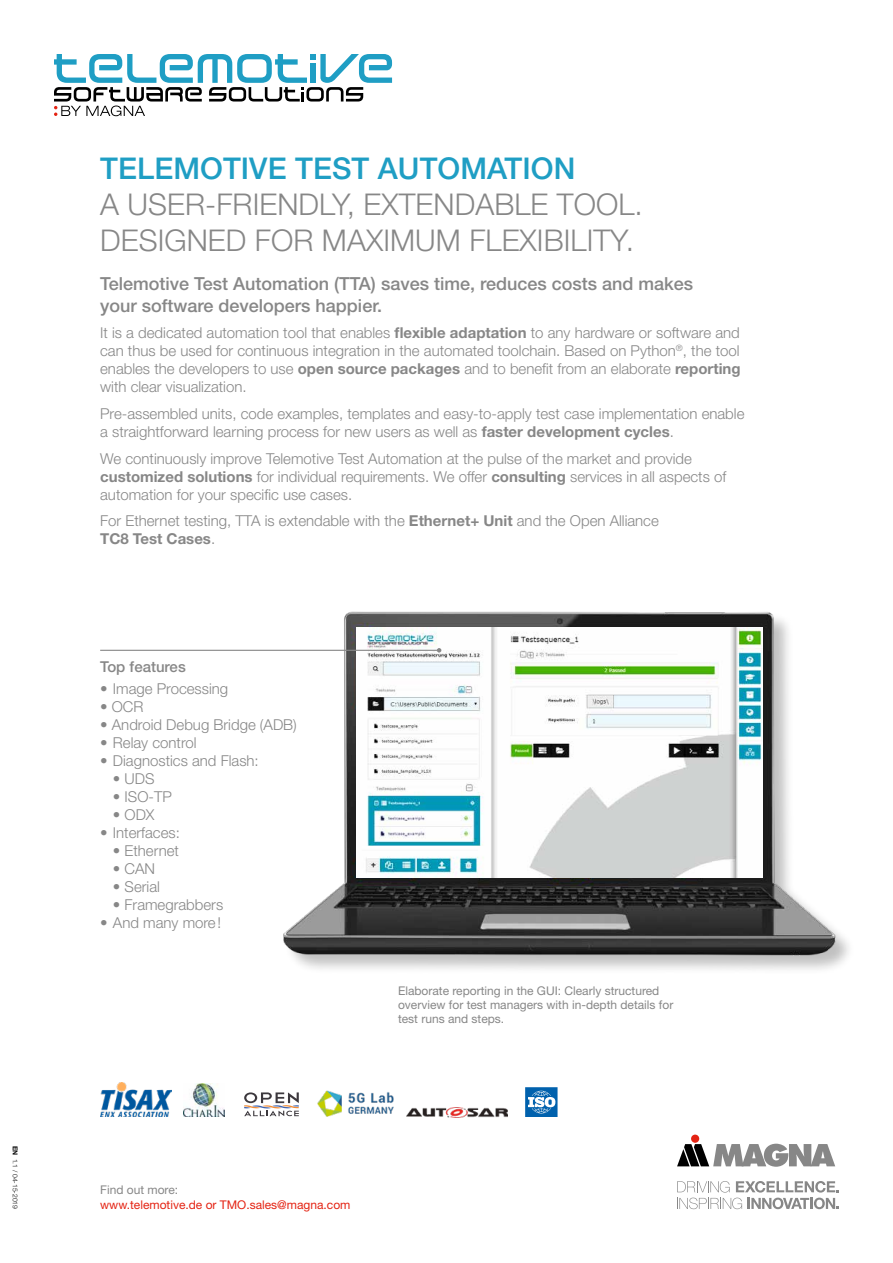
<style>
.page{position:relative;width:893px;height:1263px;background:#fff}
.page>*{position:absolute;margin:0;border:0;box-sizing:border-box;transform-origin:0 0}
.t1{font:300 30px/36px "Helvetica Neue LT Std";letter-spacing:.005em;color:#878787}
.t2{font:500 30px "Helvetica Neue LT Std";letter-spacing:.005em;color:#1f9ec4}
.t3{font:500 18px/21.6px "Helvetica Neue LT Std";color:#878787}
.t4{font:300 15px/18px "Helvetica Neue LT Std";color:#878787}
.t5{font:500 15px "Helvetica Neue LT Std";color:#878787}
.t6{font:12px/14.4px "Helvetica Neue LT Std";color:#878787}
.t7{font:12px "Helvetica Neue LT Std";color:#e42313}
.t8{font:300 6.75px "Helvetica Neue LT Std";color:#000}
.s1{font-weight:700}
.s2{font-weight:500;font-size:18px;color:#fff}
</style>
<div class="page">
<div style="left:691px;top:1134px;width:8px;height:9px;background:#e42313;border-radius:50%"></div>
<svg style="left:677px;top:1144px;width:158px;height:23px"></svg>
<svg style="left:677px;top:1181px;width:162px;height:28px"></svg>
<svg style="left:54px;top:54px;width:338px;height:62px"></svg>
<img style="left:407px;top:1107px;width:100px;height:11px">
<svg style="left:244px;top:1092px;width:55px;height:24px"></svg>
<img style="left:184px;top:1083px;width:40px;height:33px">
<img style="left:317px;top:1090px;width:77px;height:27px">
<img style="left:100px;top:1082px;width:71px;height:34px">
<svg style="left:525px;top:1087px;width:32px;height:30px"></svg>
<img style="left:249px;top:611px;width:600px;height:359px">
<svg style="left:357px;top:628px;width:405px;height:249px"></svg>
<svg style="left:357px;top:783px;width:132px;height:64px"></svg>
<img style="left:357px;top:847px;width:132px;height:30px">
<img style="left:489px;top:628px;width:247px;height:249px">
<hr style="left:100px;top:650px;width:339px;height:1px;background:#878787">
<svg style="left:437px;top:648px;width:4px;height:4px"></svg>
<p class="t8" style="left:19px;top:1146px;width:65px;rotate:90deg"><span class="s1">EN</span> 1.1 / 04-15-2019</p>
<h1 class="t2" style="left:100px;top:150px;width:477px">TELEMOTIVE TEST AUTOMATION</h1>
<h1 class="t1" style="left:100px;top:185px;width:544px">A USER-FRIENDLY, EXTENDABLE TOOL.<br>DESIGNED FOR MAXIMUM FLEXIBILITY.<span class="s2">i</span></h1>
<p class="t3" style="left:100px;top:273px;width:594px">Telemotive Test Automation (TTA) saves time, reduces costs and makes your software developers happier.</p>
<p class="t4" style="left:100px;top:324px;width:642px;text-align:justify">It is a dedicated automation tool that enables <span class="s1">flexible adaptation</span> to any hardware or software and can thus be used for continuous integration in the automated toolchain. Based on Python<sup>®</sup>, the tool enables the developers to use <span class="s1">open source packages</span> and to benefit from an elaborate <span class="s1">reporting </span>with clear visualization.</p>
<p class="t4" style="left:100px;top:404px;width:646px">Pre-assembled units, code examples, templates and easy-to-apply test case implementation enable a straightforward learning process for new users as well as <span class="s1">faster development cycles</span>.</p>
<p class="t4" style="left:100px;top:449px;width:628px">We continuously improve Telemotive Test Automation at the pulse of the market and provide <span class="s1">customized solutions</span> for individual requirements. We offer <span class="s1">consulting</span> services in all aspects of automation for your specific use cases.</p>
<p class="t4" style="left:100px;top:511px;width:560px">For Ethernet testing, TTA is extendable with the <span class="s1">Ethernet+ Unit</span> and the Open Alliance<br><span class="s1">TC8 Test Cases</span>.</p>
<p class="t5" style="left:100px;top:657px;width:87px">Top features</p>
<p class="t4" style="left:100px;top:679px;width:130px">• Image Processing</p>
<p class="t4" style="left:100px;top:697px;width:45px">• OCR</p>
<p class="t4" style="left:100px;top:715px;width:198px">• Android Debug Bridge (ADB)</p>
<p class="t4" style="left:100px;top:733px;width:98px">• Relay control</p>
<p class="t4" style="left:100px;top:751px;width:160px">• Diagnostics and Flash:</p>
<p class="t4" style="left:113px;top:769px;width:43px">• UDS</p>
<p class="t4" style="left:113px;top:787px;width:60px">• ISO-TP</p>
<p class="t4" style="left:113px;top:805px;width:43px">• ODX</p>
<p class="t4" style="left:100px;top:823px;width:81px">• Interfaces:</p>
<p class="t4" style="left:113px;top:841px;width:68px">• Ethernet</p>
<p class="t4" style="left:113px;top:859px;width:44px">• CAN</p>
<p class="t4" style="left:113px;top:877px;width:48px">• Serial</p>
<p class="t4" style="left:113px;top:895px;width:112px">• Framegrabbers</p>
<p class="t4" style="left:100px;top:913px;width:123px">• And many more!</p>
<p class="t6" style="left:398px;top:983px;width:277px">Elaborate reporting in the GUI: Clearly structured overview for test managers with in-depth details for test runs and steps.</p>
<p class="t6" style="left:100px;top:1182px;width:80px">Find out more:</p>
<p class="t7" style="left:100px;top:1197px;width:252px">www.telemotive.de or TMO.sales@magna.com</p>
</div>
